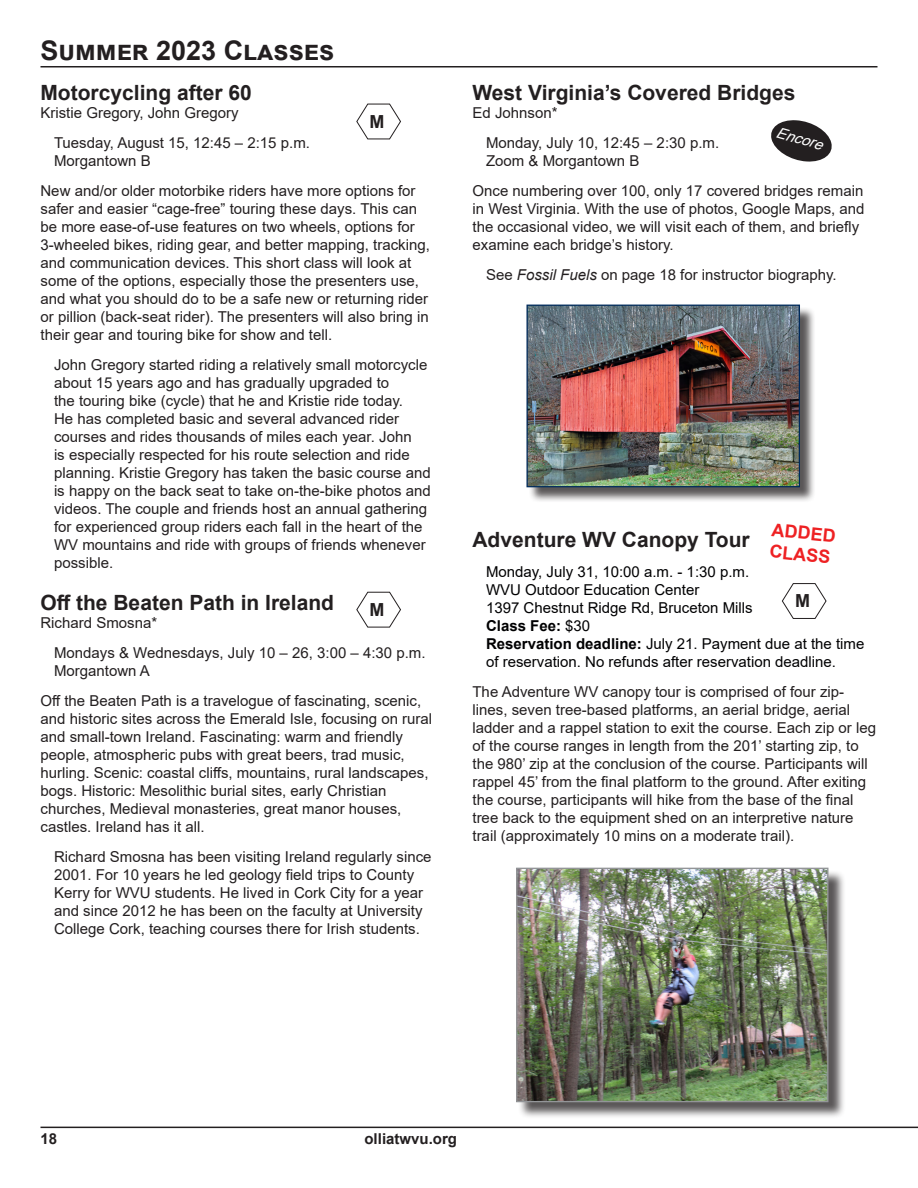
<style>
.page{position:relative;width:918px;height:1188px;background:#fff}
.page>*{position:absolute;margin:0;border:0;box-sizing:border-box;transform-origin:0 0}
.t1{font:700 27px "Arial";color:#231f20}
.Heading_1{font:700 21px "Arial";color:#231f20}
.t2{font:700 18px/21.6px "Arial";color:#ee2123}
.Heading_1-2{font:700 18px "Arial";color:#231f20}
.Heading_1-3{font:15px/18px "Arial";color:#231f20}
.Heading_1-4{font:15px "Arial";color:#000002}
.t3{font:700 15px "Arial";color:#231f20}
.Heading_1-5{font:700 15px "Arial";color:#000002}
.Paragraph_Style_1{font:italic 15px "Arial";color:#fff}
.s1{font-style:italic}
.s2{font-weight:400}
.s3{font-weight:700}
</style>
<div class="page">
<hr style="left:40px;top:66px;width:838px;height:1px;background:#231f20">
<hr style="left:40px;top:1127px;width:878px;height:1px;background:#231f20">
<svg style="left:771px;top:120px;width:61px;height:42px"></svg>
<svg style="left:356px;top:103px;width:45px;height:37px"></svg>
<svg style="left:356px;top:591px;width:45px;height:37px"></svg>
<div style="left:529px;top:307px;width:287px;height:196px;background:#231f20;opacity:.75"></div>
<img style="left:528px;top:307px;width:270px;height:178px">
<div style="left:526px;top:305px;width:274px;height:182px;border:1px solid #002b5c"></div>
<svg style="left:782px;top:583px;width:45px;height:36px"></svg>
<div style="left:518px;top:869px;width:327px;height:250px;background:#231f20;opacity:.75"></div>
<img style="left:518px;top:870px;width:308px;height:230px">
<div style="left:516px;top:868px;width:312px;height:234px;border:1px solid #939598"></div>
<p class="t1" style="left:40px;top:32px;width:295px">Summer 2023 Classes</p>
<p class="Heading_1" style="left:40px;top:77px;width:213px">Motorcycling after 60</p>
<p class="Heading_1-3" style="left:40px;top:103px;width:200px">Kristie Gregory, John Gregory</p>
<p class="Heading_1-3" style="left:54px;top:133px;width:257px">Tuesday, August 15, 12:45 – 2:15 p.m.</p>
<p class="Heading_1-3" style="left:54px;top:151px;width:98px">Morgantown B</p>
<p class="Heading_1-3" style="left:40px;top:181px;width:391px">New and/or older motorbike riders have more options for safer and easier “cage-free” touring these days. This can be more ease-of-use features on two wheels, options for 3-wheeled bikes, riding gear, and better mapping, tracking, and communication devices. This short class will look at some of the options, especially those the presenters use, and what you should do to be a safe new or returning rider or pillion (back-seat rider). The presenters will also bring in their gear and touring bike for show and tell.</p>
<p class="Heading_1-3" style="left:54px;top:355px;width:378px">John Gregory started riding a relatively small motorcycle about 15 years ago and has gradually upgraded to<br>the touring bike (cycle) that he and Kristie ride today.<br>He has completed basic and several advanced rider courses and rides thousands of miles each year. John<br>is especially respected for his route selection and ride planning. Kristie Gregory has taken the basic course and is happy on the back seat to take on-the-bike photos and videos. The couple and friends host an annual gathering for experienced group riders each fall in the heart of the WV mountains and ride with groups of friends whenever possible.</p>
<p class="Heading_1" style="left:40px;top:587px;width:295px">Off the Beaten Path in Ireland</p>
<p class="Heading_1-3" style="left:40px;top:613px;width:118px">Richard Smosna*</p>
<p class="Heading_1-3" style="left:54px;top:643px;width:373px">Mondays &amp; Wednesdays, July 10 – 26, 3:00 – 4:30 p.m.</p>
<p class="Heading_1-3" style="left:54px;top:661px;width:97px">Morgantown A</p>
<p class="Heading_1-3" style="left:40px;top:691px;width:393px">Off the Beaten Path is a travelogue of fascinating, scenic, and historic sites across the Emerald Isle, focusing on rural and small-town Ireland. Fascinating: warm and friendly people, atmospheric pubs with great beers, trad music, hurling. Scenic: coastal cliffs, mountains, rural landscapes, bogs. Historic: Mesolithic burial sites, early Christian churches, Medieval monasteries, great manor houses, castles. Ireland has it all.</p>
<p class="Heading_1-3" style="left:54px;top:847px;width:379px">Richard Smosna has been visiting Ireland regularly since 2001. For 10 years he led geology field trips to County Kerry for WVU students. He lived in Cork City for a year and since 2012 he has been on the faculty at University College Cork, teaching courses there for Irish students.</p>
<p class="Heading_1-2" style="left:370px;top:109px;width:16px">M</p>
<p class="Heading_1-2" style="left:370px;top:597px;width:16px">M</p>
<p class="Heading_1" style="left:472px;top:77px;width:324px">West Virginia’s Covered Bridges</p>
<p class="Heading_1-3" style="left:472px;top:103px;width:87px">Ed Johnson*</p>
<p class="Heading_1-3" style="left:486px;top:133px;width:235px">Monday, July 10, 12:45 – 2:30 p.m.</p>
<p class="Heading_1-3" style="left:486px;top:151px;width:155px">Zoom &amp; Morgantown B</p>
<p class="Heading_1-3" style="left:472px;top:181px;width:394px">Once numbering over 100, only 17 covered bridges remain in West Virginia. With the use of photos, Google Maps, and the occasional video, we will visit each of them, and briefly examine each bridge’s history.</p>
<p class="Heading_1-3" style="left:486px;top:265px;width:352px">See <span class="s1">Fossil Fuels</span> on page 18 for instructor biography.</p>
<p class="Paragraph_Style_1" style="left:780px;top:122px;width:49px;rotate:16deg">Encore</p>
<p class="t2" style="left:773px;top:519px;width:65px;rotate:6deg">ADDED<br>CLASS</p>
<p class="Heading_1" style="left:472px;top:524px;width:279px">Adventure WV Canopy Tour</p>
<p class="Heading_1-4" style="left:486px;top:561px;width:265px">Monday, July 31, 10:00 a.m. - 1:30 p.m.</p>
<p class="Heading_1-4" style="left:486px;top:579px;width:215px">WVU Outdoor Education Center</p>
<p class="Heading_1-4" style="left:486px;top:597px;width:268px">1397 Chestnut Ridge Rd, Bruceton Mills</p>
<p class="Heading_1-5" style="left:486px;top:615px;width:106px">Class Fee: <span class="s2">$30</span></p>
<p class="Heading_1-4" style="left:486px;top:633px;width:380px"><span class="s3">Reservation deadline:</span> July 21. Payment due at the time</p>
<p class="Heading_1-4" style="left:486px;top:651px;width:352px">of reservation. No refunds after reservation deadline.</p>
<p class="Heading_1-3" style="left:472px;top:682px;width:405px">The Adventure WV canopy tour is comprised of four zip&shy;lines, seven tree-based platforms, an aerial bridge, aerial ladder and a rappel station to exit the course. Each zip or leg of the course ranges in length from the 201’ starting zip, to the 980’ zip at the conclusion of the course. Participants will rappel 45’ from the final platform to the ground. After exiting the course, participants will hike from the base of the final tree back to the equipment shed on an interpretive nature trail (approximately 10 mins on a moderate trail).</p>
<p class="Heading_1-2" style="left:795px;top:588px;width:16px">M</p>
<p class="t3" style="left:40px;top:1128px;width:18px">18</p>
<p class="t3" style="left:364px;top:1128px;width:94px">olliatwvu.org</p>
</div>
